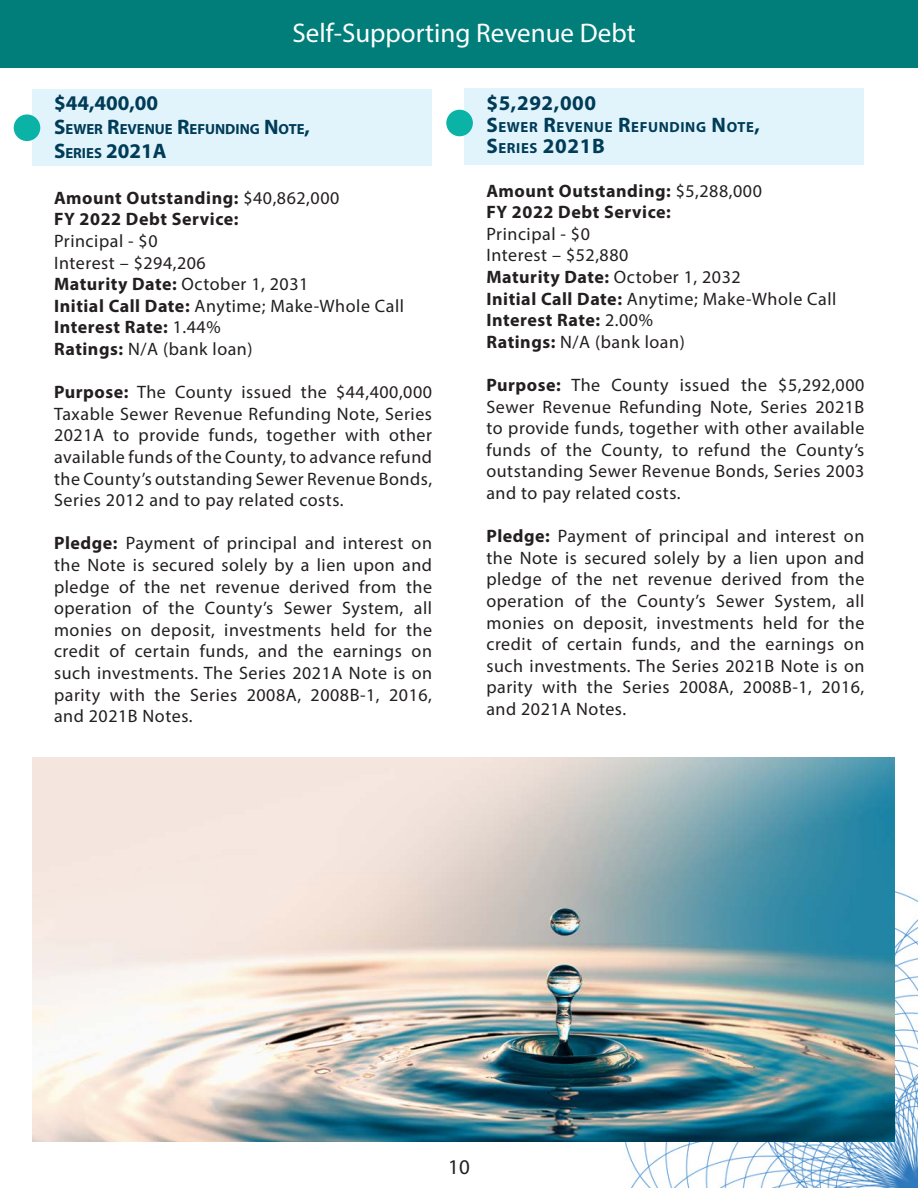
<style>
.page{position:relative;width:918px;height:1188px;background:#fff}
.page>*{position:absolute;margin:0;border:0;box-sizing:border-box;transform-origin:0 0}
.t1{font:27px "Myriad Pro";color:#fff}
.t2{font:700 21px "Myriad Pro";letter-spacing:.015em;color:#003b57}
.t3{font:700 21px "Myriad Pro";letter-spacing:.015em;color:#003b57}
.t4{font:21px "Myriad Pro";color:#231f20}
.t5{font:18px/21.6px "Myriad Pro";letter-spacing:.03em;color:#231f20;text-align:justify}
.t6{font:700 18px/21.6px "Myriad Pro";letter-spacing:.03em;color:#231f20}
.t7{font:700 14.7px "Myriad Pro";letter-spacing:.01em;color:#003b57}
.t8{font:700 14.7px "Myriad Pro";letter-spacing:.045em;color:#003b57}
.s1{font-size:21px}
.s2{font-size:14.7px}
.s3{font-weight:400}
.s4{font-weight:700}
</style>
<div class="page">
<div style="left:32px;top:89px;width:400px;height:76px;background:#e1f4fc"></div>
<div style="left:464px;top:88px;width:400px;height:77px;background:#e1f4fc"></div>
<div style="left:0;top:0;width:918px;height:68px;background:#017e7a"></div>
<img style="left:624px;top:888px;width:294px;height:300px">
<div style="left:14px;top:114px;width:26px;height:27px;background:#0ab3a5;border-radius:50%"></div>
<div style="left:446px;top:110px;width:27px;height:26px;background:#0ab3a5;border-radius:50%"></div>
<img style="left:32px;top:757px;width:862px;height:385px">
<h1 class="t1" style="left:292px;top:17px;width:345px">Self-Supporting Revenue Debt</h1>
<p class="t3" style="left:54px;top:90px;width:106px">$44,400,00</p>
<p class="t7" style="left:54px;top:120px;width:258px"><span class="s1">S</span>EWER <span class="s1">R</span>EVENUE <span class="s1">R</span>EFUNDING <span class="s1">N</span>OTE<span class="s1">,</span></p>
<p class="t2" style="left:54px;top:138px;width:113px">S<span class="s2">ERIES</span> 2021A</p>
<p class="t6" style="left:54px;top:186px;width:287px">Amount Outstanding: <span class="s3">$40,862,000<br></span>FY 2022 Debt Service:</p>
<p class="t5" style="left:54px;top:230px;width:352px;text-align:left">Principal - $0<br>Interest – $294,206<br><span class="s4">Maturity Date:</span> October 1, 2031<br><span class="s4">Initial Call Date:</span> Anytime; Make-Whole Call<br><span class="s4">Interest Rate:</span> 1.44%<br><span class="s4">Ratings:</span> N/A (bank loan)</p>
<p class="t5" style="left:54px;top:381px;width:380px"><span class="s4">Purpose:</span> The County issued the $44,400,000<br>Taxable Sewer Revenue Refunding Note, Series 2021A to provide funds, together with other available funds of the County, to advance refund the County’s outstanding Sewer Revenue Bonds, Series 2012 and to pay related costs.</p>
<p class="t5" style="left:54px;top:532px;width:380px"><span class="s4">Pledge:</span> Payment of principal and interest on the Note is secured solely by a lien upon and pledge of the net revenue derived from the operation of the County’s Sewer System, all monies on deposit, investments held for the credit of certain funds, and the earnings on such investments. The Series 2021A Note is on parity with the Series 2008A, 2008B-1, 2016, and 2021B Notes.</p>
<p class="t3" style="left:486px;top:89px;width:111px">$5,292,000</p>
<p class="t8" style="left:486px;top:117px;width:275px"><span class="s1">S</span>EWER <span class="s1">R</span>EVENUE <span class="s1">R</span>EFUNDING <span class="s1">N</span>OTE<span class="s1">,</span></p>
<p class="t2" style="left:486px;top:133px;width:118px">S<span class="s2">ERIES</span> 2021B</p>
<p class="t6" style="left:486px;top:179px;width:277px">Amount Outstanding: <span class="s3">$5,288,000<br></span>FY 2022 Debt Service:</p>
<p class="t5" style="left:486px;top:223px;width:352px;text-align:left">Principal - $0<br>Interest – $52,880<br><span class="s4">Maturity Date:</span> October 1, 2032<br><span class="s4">Initial Call Date:</span> Anytime; Make-Whole Call<br><span class="s4">Interest Rate:</span> 2.00%<br><span class="s4">Ratings:</span> N/A (bank loan)</p>
<p class="t5" style="left:486px;top:374px;width:380px"><span class="s4">Purpose:</span> The County issued the $5,292,000<br>Sewer Revenue Refunding Note, Series 2021B to provide funds, together with other available funds of the County, to refund the County’s outstanding Sewer Revenue Bonds, Series 2003 and to pay related costs.</p>
<p class="t5" style="left:486px;top:525px;width:380px"><span class="s4">Pledge:</span> Payment of principal and interest on the Note is secured solely by a lien upon and pledge of the net revenue derived from the operation of the County’s Sewer System, all monies on deposit, investments held for the credit of certain funds, and the earnings on such investments. The Series 2021B Note is on parity with the Series 2008A, 2008B-1, 2016, and 2021A Notes.</p>
<p class="t4" style="left:448px;top:1154px;width:23px">10</p>
</div>
